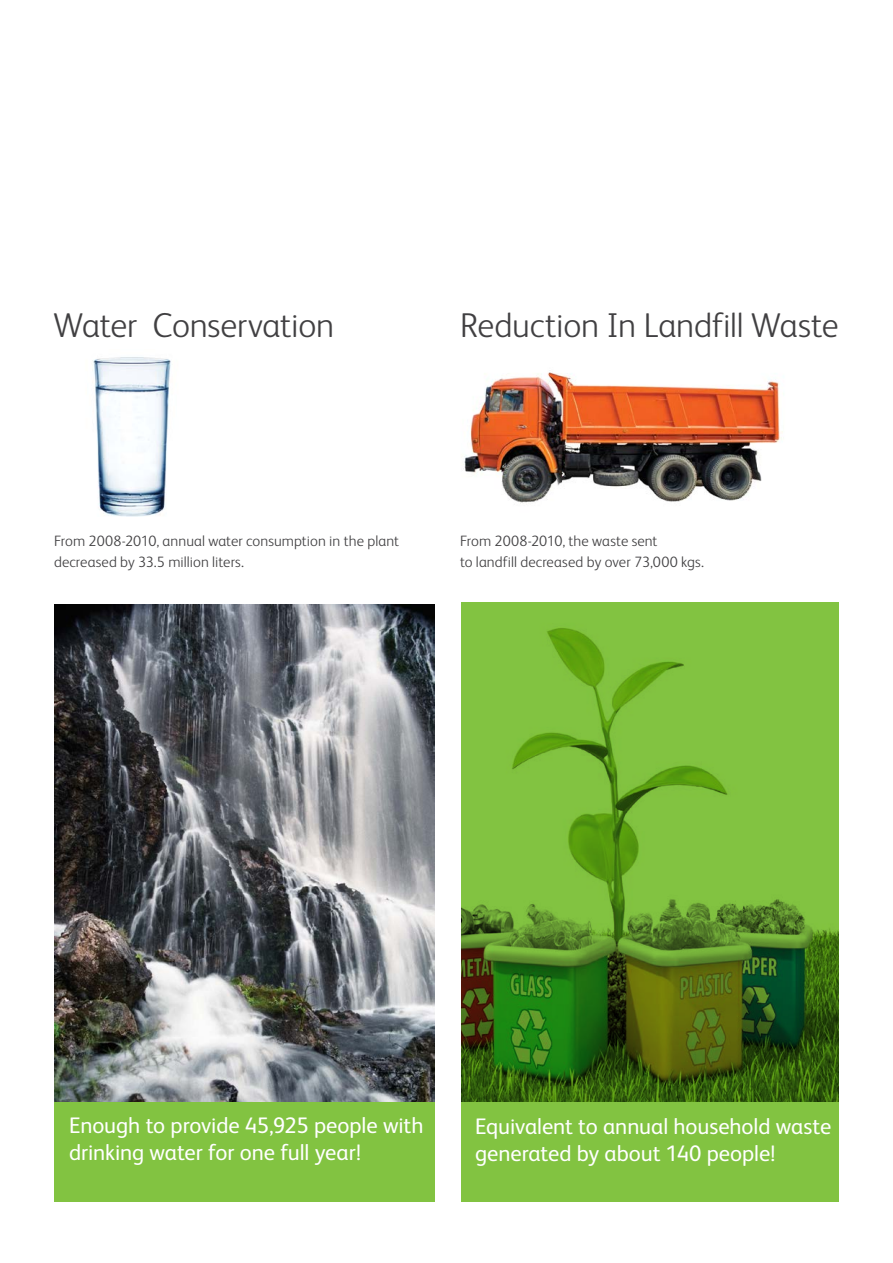
<style>
.page{position:relative;width:893px;height:1263px;background:#fff}
.page>*{position:absolute;margin:0;border:0;box-sizing:border-box;transform-origin:0 0}
.t1{font:300 34.5px "FS Albert Pro";letter-spacing:-.005em;color:#414042}
.t2{font:22.5px/27px "FS Albert Pro";letter-spacing:-.005em;color:#fff}
.t3{font:300 15px/21px "FS Albert Pro";letter-spacing:.005em;color:#414042}
</style>
<div class="page">
<svg style="left:462px;top:602px;width:377px;height:600px;background:#6aa431"></svg>
<div style="left:54px;top:605px;width:380px;height:597px;background:#82c341"></div>
<img style="left:54px;top:605px;width:380px;height:496px">
<img style="left:463px;top:372px;width:320px;height:132px">
<img style="left:93px;top:357px;width:78px;height:160px">
<h1 class="t1" style="left:53px;top:302px;width:282px">Water Conservation</h1>
<h1 class="t1" style="left:460px;top:302px;width:380px">Reduction In Landfill Waste</h1>
<p class="t3" style="left:54px;top:529px;width:347px">From 2008-2010, annual water consumption in the plant decreased by 33.5 million liters.</p>
<p class="t3" style="left:460px;top:529px;width:246px">From 2008-2010, the waste sent<br>to landfill decreased by over 73,000 kgs.</p>
<h2 class="t2" style="left:69px;top:1110px;width:356px">Enough to provide 45,925 people with drinking water for one full year!</h2>
<h2 class="t2" style="left:475px;top:1111px;width:358px">Equivalent to annual household waste generated by about 140 people!</h2>
</div>
